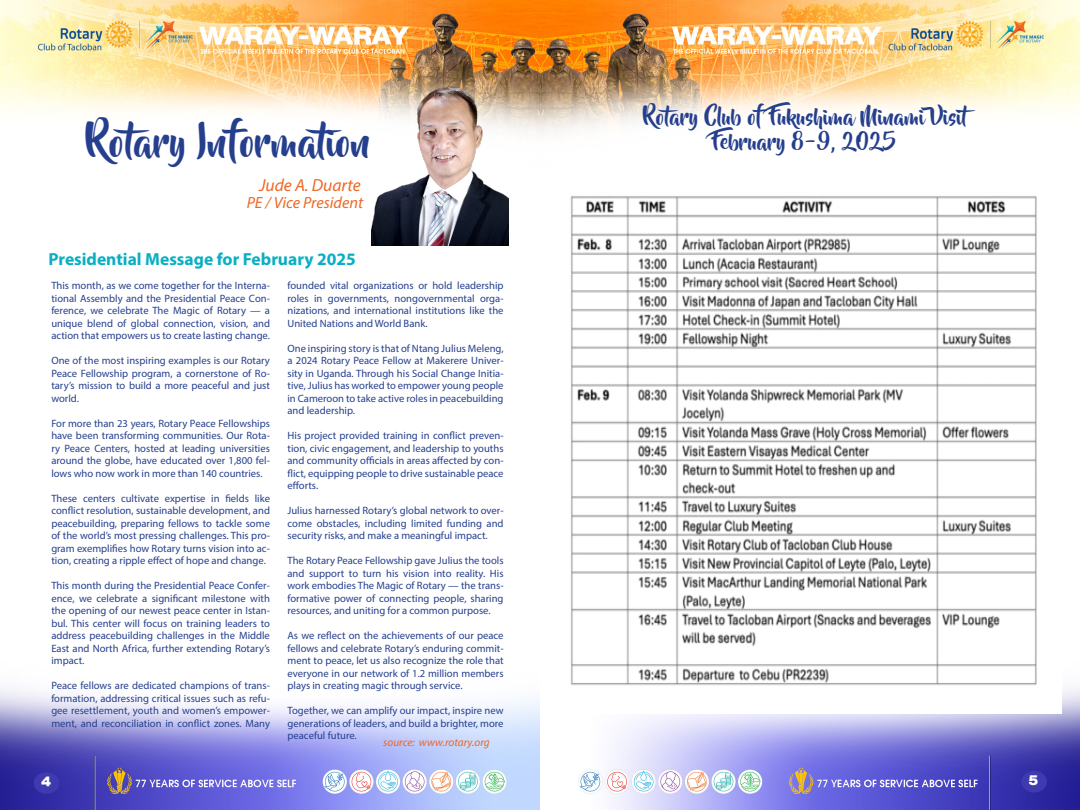
<style>
.page{position:relative;width:1080px;height:810px;background:#fff}
.page>*{position:absolute;margin:0;border:0;box-sizing:border-box;transform-origin:0 0}
.t1{font:38.62px "Beyond The Mountains";color:#253f8e}
.t2{font:21.25px "Beyond The Mountains";color:#253f8e}
.t3{font:700 17.5px "Myriad Pro";color:#0aafc3}
.t4{font:italic 17.5px "Myriad Pro";color:#ee6725}
.t5{font:italic 16.25px "Myriad Pro";color:#ee6725}
.t6{font:13.75px "Agent Ext DB Bold";color:#fff}
.t7{font:italic 11.25px "Myriad Pro";color:#ee6725}
.t8{font:10.62px/12.5px "Myriad Pro";color:#253f8e;text-align:justify}
.s1{font-family:"Minion Pro";font-size:15px}
</style>
<div class="page">
<img style="left:0;top:0;width:1080px;height:810px">
<div style="left:34px;top:772px;width:25px;height:22px;background:#3f3aaf;border-radius:50%"></div>
<div style="left:1021px;top:771px;width:26px;height:22px;background:#3f3aaf;border-radius:50%"></div>
<img style="left:371px;top:80px;width:138px;height:166px">
<img style="left:562px;top:192px;width:500px;height:522px">
<p class="t1" style="left:86px;top:121px;width:287px">Rotary Information</p>
<p class="t5" style="left:247px;top:192px;width:118px">PE / Vice President</p>
<p class="t4" style="left:259px;top:175px;width:103px">Jude A. Duarte</p>
<p class="t3" style="left:48px;top:248px;width:309px">Presidential Message for February 2025</p>
<p class="t8" style="left:288px;top:279px;width:218px">founded vital organizations or hold leadership roles in governments, nongovernmental orga&shy;nizations, and international institutions like the United Nations and World Bank.</p>
<p class="t8" style="left:288px;top:342px;width:218px">One inspiring story is that of Ntang Julius Meleng, a 2024 Rotary Peace Fellow at Makerere Univer&shy;sity in Uganda. Through his Social Change Initia&shy;tive, Julius has worked to empower young people in Cameroon to take active roles in peacebuilding and leadership.</p>
<p class="t8" style="left:288px;top:429px;width:218px">His project provided training in conflict preven&shy;tion, civic engagement, and leadership to youths and community officials in areas affected by con&shy;flict, equipping people to drive sustainable peace efforts.</p>
<p class="t8" style="left:288px;top:504px;width:218px">Julius harnessed Rotary’s global network to over&shy;come obstacles, including limited funding and security risks, and make a meaningful impact.</p>
<p class="t8" style="left:288px;top:554px;width:218px">The Rotary Peace Fellowship gave Julius the tools and support to turn his vision into reality. His work embodies The Magic of Rotary — the trans&shy;formative power of connecting people, sharing resources, and uniting for a common purpose.</p>
<p class="t8" style="left:288px;top:629px;width:218px">As we reflect on the achievements of our peace fellows and celebrate Rotary’s enduring commit&shy;ment to peace, let us also recognize the role that everyone in our network of 1.2 million members plays in creating magic through service.</p>
<p class="t8" style="left:288px;top:704px;width:218px">Together, we can amplify our impact, inspire new generations of leaders, and build a brighter, more peaceful future.</p>
<p class="t7" style="left:383px;top:735px;width:108px">source: www.rotary.org</p>
<p class="t8" style="left:51px;top:279px;width:220px">This month, as we come together for the Interna&shy;tional Assembly and the Presidential Peace Con&shy;ference, we celebrate The Magic of Rotary — a unique blend of global connection, vision, and action that empowers us to create lasting change.</p>
<p class="t8" style="left:51px;top:354px;width:220px">One of the most inspiring examples is our Rotary Peace Fellowship program, a cornerstone of Ro&shy;tary’s mission to build a more peaceful and just world.</p>
<p class="t8" style="left:51px;top:417px;width:220px">For more than 23 years, Rotary Peace Fellowships have been transforming communities. Our Rota&shy;ry Peace Centers, hosted at leading universities around the globe, have educated over 1,800 fel&shy;lows who now work in more than 140 countries.</p>
<p class="t8" style="left:51px;top:492px;width:220px">These centers cultivate expertise in fields like conflict resolution, sustainable development, and peacebuilding, preparing fellows to tackle some of the world’s most pressing challenges. This pro&shy;gram exemplifies how Rotary turns vision into ac&shy;tion, creating a ripple effect of hope and change.</p>
<p class="t8" style="left:51px;top:579px;width:220px">This month during the Presidential Peace Confer&shy;ence, we celebrate a significant milestone with the opening of our newest peace center in Istan&shy;bul. This center will focus on training leaders to address peacebuilding challenges in the Middle East and North Africa, further extending Rotary’s impact.</p>
<p class="t8" style="left:51px;top:679px;width:220px">Peace fellows are dedicated champions of trans&shy;formation, addressing critical issues such as refu&shy;gee resettlement, youth and women’s empower&shy;ment, and reconciliation in conflict zones. Many</p>
<p class="t2" style="left:643px;top:106px;width:340px">Rotary Club of Fukushima Minami Visit</p>
<p class="t2" style="left:713px;top:131px;width:185px">February 8-9, 2025</p>
<p class="t6" style="left:41px;top:773px;width:11px">4<span class="s1">6</span></p>
<p class="t6" style="left:1029px;top:772px;width:11px">5<span class="s1">7</span></p>
</div>
